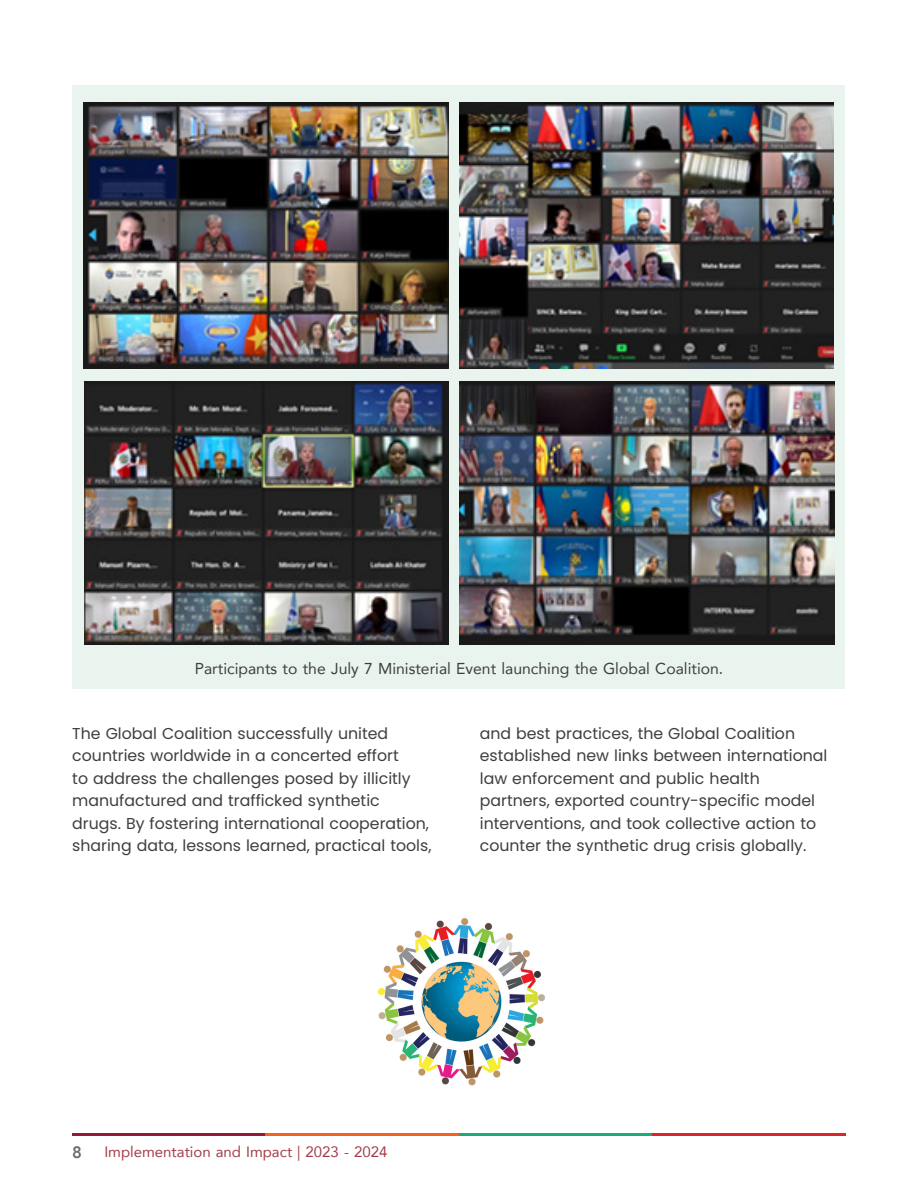
<style>
.page{position:relative;width:918px;height:1188px;background:#fff}
.page>*{position:absolute;margin:0;border:0;box-sizing:border-box;transform-origin:0 0}
.t1{font:800 16.5px "Avenir";color:#6c6d70}
.Body_Text{font:15.75px/22.5px "Poppins";color:#3e3e3f}
.Body_Text-2{font:15.75px "Avenir";color:#3e3e3f}
.t2{font:15px "Avenir";color:#a23d47}
</style>
<div class="page">
<hr style="left:72px;top:1133px;width:194px;height:2px;background:#971a35">
<hr style="left:266px;top:1133px;width:193px;height:2px;background:#f26223">
<hr style="left:459px;top:1133px;width:193px;height:2px;background:#1bab7a">
<hr style="left:652px;top:1133px;width:194px;height:2px;background:#da2626">
<div style="left:72px;top:85px;width:773px;height:603px;background:#e9f4ee"></div>
<img style="left:84px;top:103px;width:365px;height:266px">
<img style="left:84px;top:382px;width:365px;height:262px">
<img style="left:459px;top:103px;width:374px;height:266px">
<img style="left:459px;top:382px;width:375px;height:262px">
<img style="left:378px;top:918px;width:167px;height:168px">
<p class="Body_Text-2" style="left:195px;top:655px;width:530px">Participants to the July 7 Ministerial Event launching the Global Coalition.</p>
<p class="Body_Text" style="left:72px;top:722px;width:361px">The Global Coalition successfully united countries worldwide in a concerted effort<br>to address the challenges posed by illicitly manufactured and trafficked synthetic drugs. By fostering international cooperation, sharing data, lessons learned, practical tools,</p>
<p class="Body_Text" style="left:480px;top:722px;width:349px">and best practices, the Global Coalition established new links between international law enforcement and public health partners, exported country-specific model interventions, and took collective action to counter the synthetic drug crisis globally.</p>
<p class="t1" style="left:72px;top:1140px;width:11px">8</p>
<p class="t2" style="left:104px;top:1140px;width:284px">Implementation and Impact | 2023 - 2024</p>
</div>
